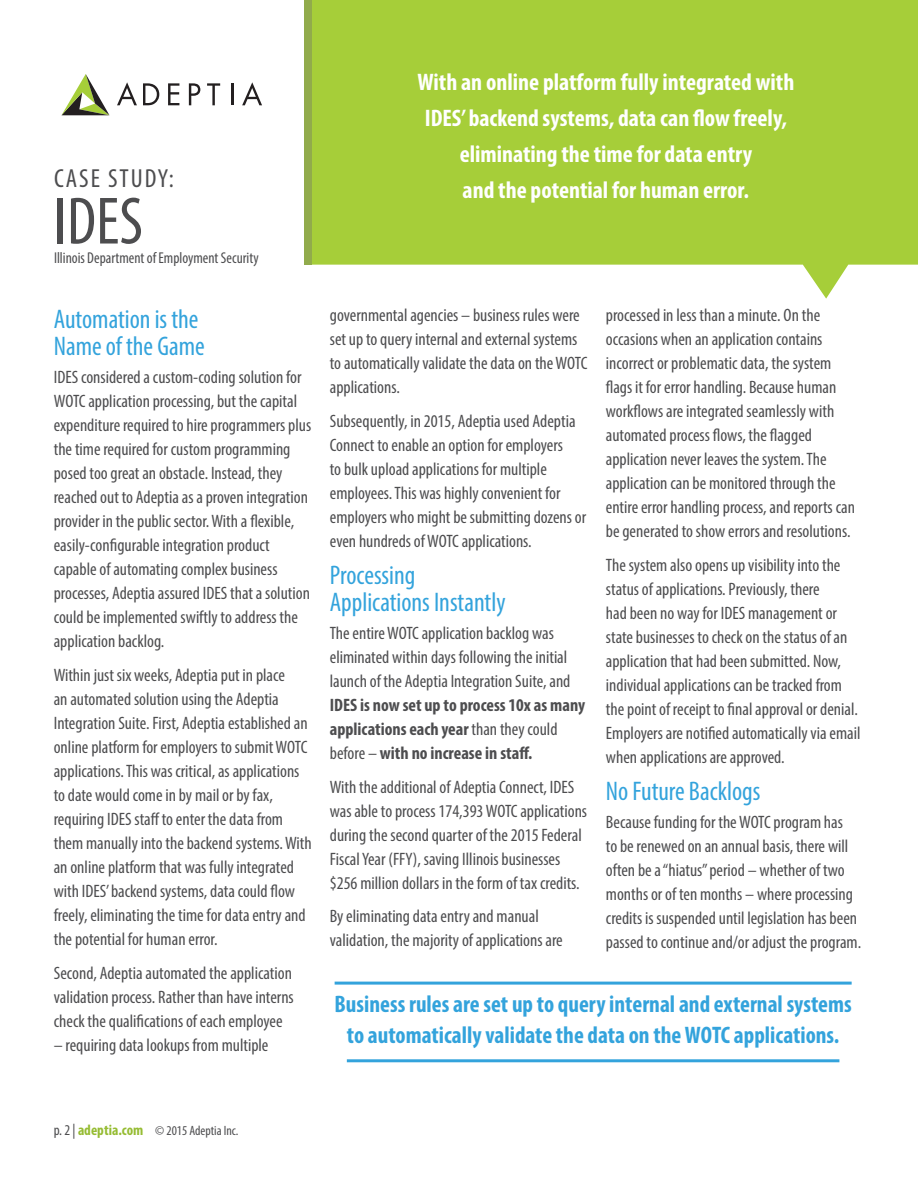
<style>
.page{position:relative;width:918px;height:1188px;background:#fff}
.page>*{position:absolute;margin:0;border:0;box-sizing:border-box;transform-origin:0 0}
.t1{font:condensed 67.5px "Myriad Pro";color:#4d4d4f}
.t2{font:condensed 27px/27px "Myriad Pro";color:#33a3dc}
.t3{font:condensed 26.25px "Myriad Pro";letter-spacing:.075em;color:#4d4d4f}
.t4{font:700 condensed 24px/36px "Myriad Pro";color:#fff;text-align:center}
.t5{font:700 condensed 24px/31.5px "Myriad Pro";color:#33a3dc;text-align:center}
.t6{font:condensed 18px/24px "Myriad Pro";color:#4d4d4f}
.t7{font:700 condensed 18px/24px "Myriad Pro";color:#4d4d4f}
.t8{font:condensed 15.75px "Myriad Pro";color:#4d4d4f}
.t9{font:condensed 13.5px "Myriad Pro";color:#4d4d4f}
.s1{font-weight:400}
.s2{font-size:15px}
.s3{font-weight:700;font-size:15px;color:#96bc33}
</style>
<div class="page">
<div style="left:305px;top:0;width:7px;height:265px;background:#91ab4c"></div>
<svg style="left:312px;top:0;width:606px;height:299px;background:#afd34e"></svg>
<hr style="left:335px;top:982px;width:517px;height:3px;background:#33a3dc">
<hr style="left:347px;top:1059px;width:492px;height:3px;background:#33a3dc">
<svg style="left:117px;top:82px;width:20px;height:23px"></svg>
<svg style="left:143px;top:83px;width:16px;height:22px"></svg>
<svg style="left:168px;top:83px;width:11px;height:22px"></svg>
<svg style="left:189px;top:83px;width:11px;height:22px"></svg>
<svg style="left:207px;top:83px;width:13px;height:22px"></svg>
<hr style="left:232px;top:83px;width:2px;height:22px;background:#231f20">
<svg style="left:242px;top:82px;width:20px;height:23px"></svg>
<svg style="left:61px;top:74px;width:48px;height:41px"></svg>
<h3 class="t3" style="left:54px;top:163px;width:122px">CASE STUDY:</h3>
<h1 class="t1" style="left:54px;top:180px;width:90px">IDES</h1>
<p class="t8" style="left:54px;top:248px;width:206px">Illinois Department of Employment Security</p>
<h2 class="t2" style="left:54px;top:305px;width:152px">Automation is the<br>Name of the Game</h2>
<p class="t6" style="left:54px;top:365px;width:259px">IDES considered a custom-coding solution for WOTC application processing, but the capital expenditure required to hire programmers plus the time required for custom programming posed too great an obstacle. Instead, they reached out to Adeptia as a proven integration provider in the public sector. With a flexible, easily-configurable integration product capable of automating complex business processes, Adeptia assured IDES that a solution could be implemented swiftly to address the application backlog.</p>
<p class="t6" style="left:54px;top:663px;width:259px">Within just six weeks, Adeptia put in place<br>an automated solution using the Adeptia Integration Suite. First, Adeptia established an online platform for employers to submit WOTC applications. This was critical, as applications to date would come in by mail or by fax, requiring IDES staff to enter the data from them manually into the backend systems. With an online platform that was fully integrated with IDES’ backend systems, data could flow freely, eliminating the time for data entry and the potential for human error.</p>
<p class="t6" style="left:54px;top:961px;width:242px;text-align:justify">Second, Adeptia automated the application validation process. Rather than have interns check the qualifications of each employee</p>
<p class="t6" style="left:54px;top:1032px;width:216px">– requiring data lookups from multiple</p>
<h3 class="t4" style="left:417px;top:64px;width:378px">With an online platform fully integrated with IDES’ backend systems, data can flow freely, eliminating the time for data entry<br>and the potential for human error.</h3>
<p class="t6" style="left:330px;top:303px;width:259px">governmental agencies – business rules were set up to query internal and external systems to automatically validate the data on the WOTC applications.</p>
<p class="t6" style="left:330px;top:409px;width:258px">Subsequently, in 2015, Adeptia used Adeptia Connect to enable an option for employers<br>to bulk upload applications for multiple employees. This was highly convenient for employers who might be submitting dozens or even hundreds of WOTC applications.</p>
<h2 class="t2" style="left:330px;top:561px;width:177px">Processing<br>Applications Instantly</h2>
<p class="t6" style="left:330px;top:621px;width:242px">The entire WOTC application backlog was eliminated within days following the initial launch of the Adeptia Integration Suite, and</p>
<p class="t7" style="left:330px;top:693px;width:257px">IDES is now set up to process 10x as many applications each year <span class="s1">than they could before –</span> with no increase in staff.</p>
<p class="t6" style="left:330px;top:775px;width:259px">With the additional of Adeptia Connect, IDES was able to process 174,393 WOTC applications during the second quarter of the 2015 Federal Fiscal Year (FFY), saving Illinois businesses $256 million dollars in the form of tax credits.</p>
<p class="t6" style="left:330px;top:904px;width:234px">By eliminating data entry and manual validation, the majority of applications are</p>
<p class="t6" style="left:606px;top:303px;width:251px">processed in less than a minute. On the occasions when an application contains incorrect or problematic data, the system flags it for error handling. Because human workflows are integrated seamlessly with automated process flows, the flagged application never leaves the system. The application can be monitored through the entire error handling process, and reports can be generated to show errors and resolutions.</p>
<p class="t6" style="left:606px;top:553px;width:256px">The system also opens up visibility into the status of applications. Previously, there<br>had been no way for IDES management or state businesses to check on the status of an application that had been submitted. Now, individual applications can be tracked from the point of receipt to final approval or denial.<br>Employers are notified automatically via email when applications are approved.</p>
<h2 class="t2" style="left:606px;top:777px;width:156px">No Future Backlogs</h2>
<p class="t6" style="left:606px;top:810px;width:257px">Because funding for the WOTC program has<br>to be renewed on an annual basis, there will often be a “hiatus” period – whether of two months or of ten months – where processing credits is suspended until legislation has been passed to continue and/or adjust the program.</p>
<h3 class="t5" style="left:335px;top:987px;width:519px">Business rules are set up to query internal and external systems to automatically validate the data on the WOTC applications.</h3>
<p class="t9" style="left:54px;top:1122px;width:186px"><span class="s2">p. 2 |</span> <span class="s3">adeptia.com</span> © 2015 Adeptia Inc.</p>
</div>
